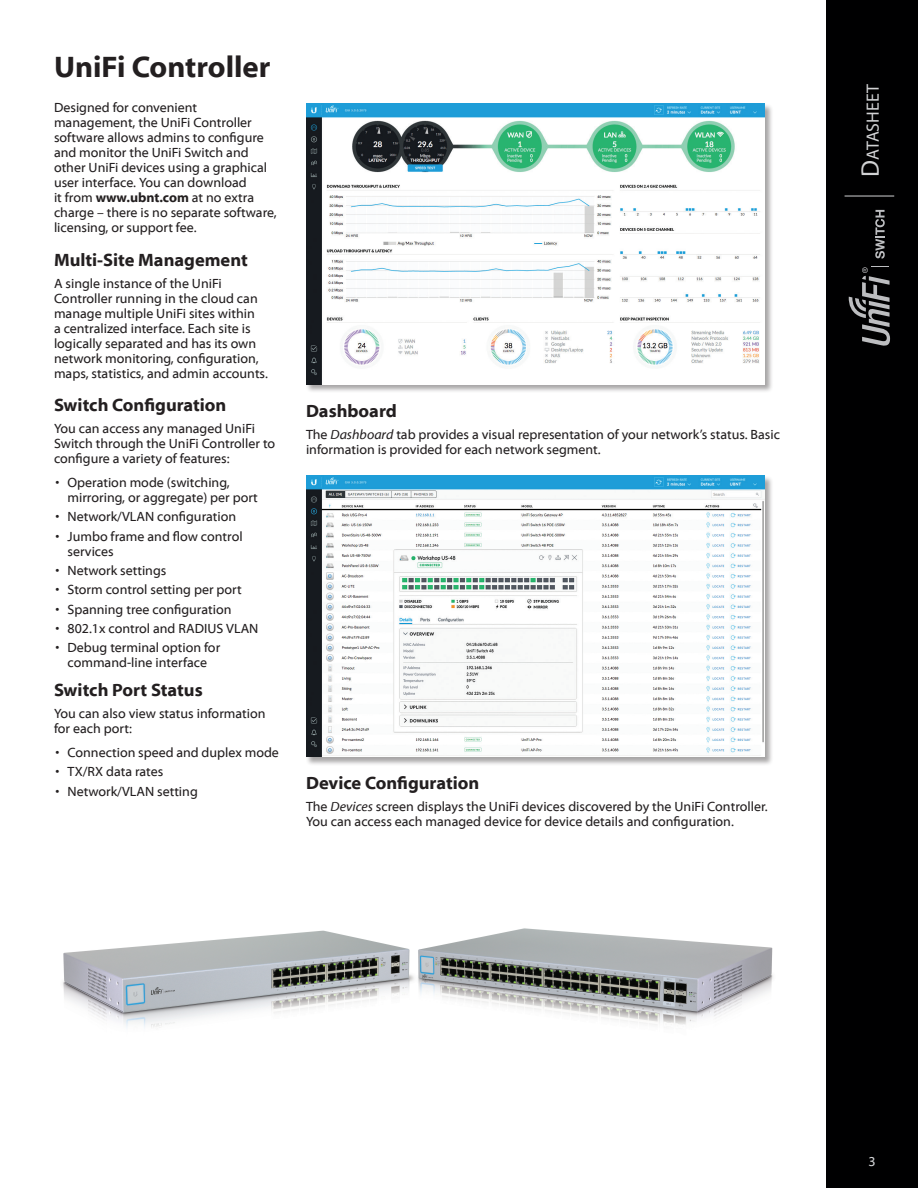
<style>
.page{position:relative;width:918px;height:1188px;background:#fff}
.page>*{position:absolute;margin:0;border:0;box-sizing:border-box;transform-origin:0 0}
.t1{font:700 30px "Myriad Web Pro";color:#231f20}
.t2{font:700 18px "Myriad Web Pro";color:#231f20}
.t3{font:17.85px "Myriad Pro";color:#d1d2d4}
.t4{font:13.5px/15px "Myriad Web Pro";color:#231f20}
.t5{font:13.5px "Myriad Web Pro";color:#d1d2d4}
.s1{font-weight:700}
.s2{font-style:italic}
.s3{font-size:25.5px}
</style>
<div class="page">
<div style="left:306px;top:104px;width:468px;height:290px;background:#231f20;opacity:.4"></div>
<img style="left:306px;top:104px;width:459px;height:281px">
<div style="left:306px;top:476px;width:468px;height:290px;background:#231f20;opacity:.4"></div>
<img style="left:306px;top:476px;width:459px;height:281px">
<img style="left:63px;top:928px;width:710px;height:100px">
<div style="left:826px;top:0;width:92px;height:1188px;background:#000001"></div>
<hr style="left:845px;top:196px;width:49px;height:1px;background:#d1d2d4">
<svg style="left:849px;top:266px;width:41px;height:80px"></svg>
<svg style="left:875px;top:210px;width:10px;height:49px"></svg>
<h1 class="t1" style="left:54px;top:50px;width:218px">UniFi Controller</h1>
<p class="t4" style="left:54px;top:100px;width:224px">Designed for convenient management, the UniFi Controller software allows admins to configure and monitor the UniFi Switch and other UniFi devices using a graphical user interface. You can download<br>it from <span class="s1">www.ubnt.com</span> at no extra charge – there is no separate software, licensing, or support fee.</p>
<h2 class="t2" style="left:54px;top:250px;width:195px">Multi-Site Management</h2>
<p class="t4" style="left:54px;top:276px;width:215px">A single instance of the UniFi Controller running in the cloud can manage multiple UniFi sites within<br>a centralized interface. Each site is logically separated and has its own network monitoring, configuration, maps, statistics, and admin accounts.</p>
<h2 class="t2" style="left:54px;top:395px;width:174px">Switch Configuration</h2>
<p class="t4" style="left:54px;top:421px;width:223px">You can access any managed UniFi<br>Switch through the UniFi Controller to configure a variety of features:</p>
<p class="t4" style="left:68px;top:475px;width:192px;text-indent:-12px">• Operation mode (switching, mirroring, or aggregate) per port</p>
<p class="t4" style="left:55px;top:510px;width:182px">• Network/VLAN configuration</p>
<p class="t4" style="left:68px;top:529px;width:177px;text-indent:-12px">• Jumbo frame and flow control services</p>
<p class="t4" style="left:55px;top:563px;width:112px">• Network settings</p>
<p class="t4" style="left:55px;top:583px;width:188px">• Storm control setting per port</p>
<p class="t4" style="left:55px;top:602px;width:178px">• Spanning tree configuration</p>
<p class="t4" style="left:55px;top:621px;width:205px">• 802.1x control and RADIUS VLAN</p>
<p class="t4" style="left:55px;top:640px;width:166px;text-align:center">• Debug terminal option for command-line interface</p>
<h2 class="t2" style="left:54px;top:680px;width:150px">Switch Port Status</h2>
<p class="t4" style="left:54px;top:706px;width:213px">You can also view status information for each port:</p>
<p class="t4" style="left:55px;top:745px;width:225px">• Connection speed and duplex mode</p>
<p class="t4" style="left:55px;top:765px;width:109px">• TX/RX data rates</p>
<p class="t4" style="left:55px;top:784px;width:144px">• Network/VLAN setting</p>
<h2 class="t2" style="left:306px;top:401px;width:92px">Dashboard</h2>
<p class="t4" style="left:306px;top:427px;width:476px">The <span class="s2">Dashboard</span> tab provides a visual representation of your network’s status. Basic information is provided for each network segment.</p>
<h2 class="t2" style="left:306px;top:773px;width:175px">Device Configuration</h2>
<p class="t4" style="left:306px;top:799px;width:463px">The <span class="s2">Devices</span> screen displays the UniFi devices discovered by the UniFi Controller.<br>You can access each managed device for device details and configuration.</p>
<h3 class="t3" style="left:862px;top:177px;width:94px;rotate:-90deg"><span class="s3">D</span>atasheet</h3>
<p class="t5" style="left:869px;top:1154px;width:9px">3</p>
</div>
